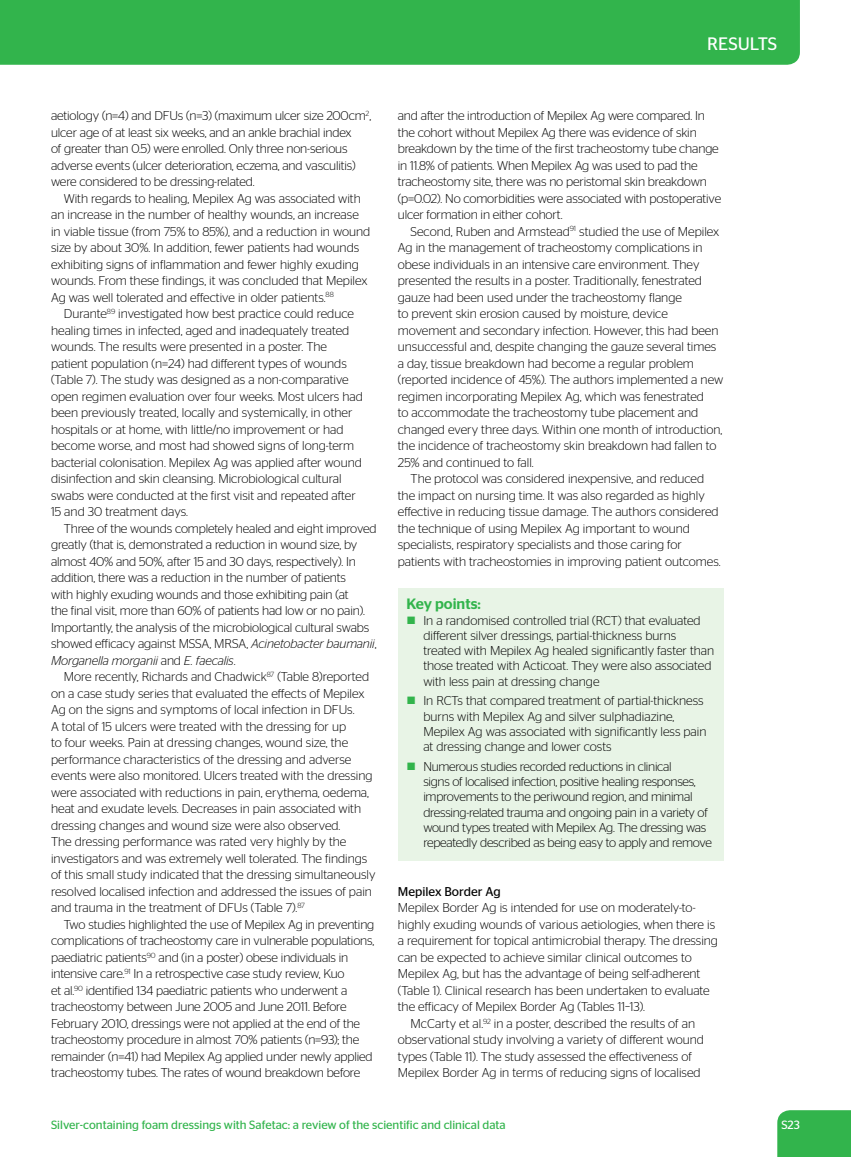
<style>
.page{position:relative;width:851px;height:1157px;background:#fff}
.page>*{position:absolute;margin:0;border:0;box-sizing:border-box;transform-origin:0 0}
.t1{font:18px "Stag Sans";color:#fff}
.t2{font:500 15px "Stag Sans";color:#32b44c}
.t3{font:300 12.75px/16.5px "Stag Sans";color:#000}
.t4{font:300 12.75px/15.3px "Stag Sans";letter-spacing:-.02em;color:#000}
.t5{font:12.75px "Stag Sans";color:#000}
.t6{font:12px "Stag Sans";color:#32b44c}
.t7{font:12px "Stag Sans";color:#fff}
.s1{font-style:italic}
.s2{color:#32b44c}
</style>
<div class="page">
<div style="left:0;top:0;width:799px;height:65px;background:#32b44c"></div>
<div style="left:777px;top:1110px;width:73px;height:47px;background:#32b44c"></div>
<div style="left:398px;top:588px;width:325px;height:273px;background:#e8f4e6"></div>
<h1 class="t1" style="left:707px;top:34px;width:72px">RESULTS</h1>
<p class="t3" style="left:51px;top:107px;width:321px">aetiology (n=4) and DFUs (n=3) (maximum ulcer size 200cm<sup>2</sup>, ulcer age of at least six weeks, and an ankle brachial index<br>of greater than 0.5) were enrolled. Only three non-serious adverse events (ulcer deterioration, eczema, and vasculitis) were considered to be dressing-related.</p>
<p class="t3" style="left:51px;top:190px;width:321px;text-indent:13px">With regards to healing, Mepilex Ag was associated with an increase in the number of healthy wounds, an increase in viable tissue (from 75% to 85%), and a reduction in wound size by about 30%. In addition, fewer patients had wounds exhibiting signs of inflammation and fewer highly exuding wounds. From these findings, it was concluded that Mepilex Ag was well tolerated and efective in older patients.<sup>88</sup></p>
<p class="t3" style="left:51px;top:305px;width:313px;text-indent:13px">Durante<sup>89</sup> investigated how best practice could reduce healing times in infected, aged and inadequately treated wounds. The results were presented in a poster. The patient population (n=24) had diferent types of wounds (Table 7). The study was designed as a non-comparative open regimen evaluation over four weeks. Most ulcers had been previously treated, locally and systemically, in other hospitals or at home, with little/no improvement or had become worse, and most had showed signs of long-term bacterial colonisation. Mepilex Ag was applied after wound disinfection and skin cleansing. Microbiological cultural swabs were conducted at the first visit and repeated after 15 and 30 treatment days.</p>
<p class="t3" style="left:51px;top:520px;width:327px;text-indent:13px">Three of the wounds completely healed and eight improved greatly (that is, demonstrated a reduction in wound size, by almost 40% and 50%, after 15 and 30 days, respectively). In addition, there was a reduction in the number of patients<br>with highly exuding wounds and those exhibiting pain (at<br>the final visit, more than 60% of patients had low or no pain).<br>Importantly, the analysis of the microbiological cultural swabs showed eficacy against MSSA, MRSA, <span class="s1">Acinetobacter baumanii</span>, <span class="s1">Morganella morganii</span> and <span class="s1">E. faecalis</span>.</p>
<p class="t3" style="left:51px;top:668px;width:326px;text-indent:13px">More recently, Richards and Chadwick<sup>87</sup> (Table 8)reported on a case study series that evaluated the efects of Mepilex Ag on the signs and symptoms of local infection in DFUs.<br>A total of 15 ulcers were treated with the dressing for up<br>to four weeks. Pain at dressing changes, wound size, the performance characteristics of the dressing and adverse events were also monitored. Ulcers treated with the dressing were associated with reductions in pain, erythema, oedema, heat and exudate levels. Decreases in pain associated with dressing changes and wound size were also observed.<br>The dressing performance was rated very highly by the investigators and was extremely well tolerated. The findings of this small study indicated that the dressing simultaneously resolved localised infection and addressed the issues of pain and trauma in the treatment of DFUs (Table 7).<sup>87</sup></p>
<p class="t3" style="left:51px;top:916px;width:325px;text-indent:13px">Two studies highlighted the use of Mepilex Ag in preventing complications of tracheostomy care in vulnerable populations, paediatric patients<sup>90</sup> and (in a poster) obese individuals in intensive care.<sup>91</sup> In a retrospective case study review, Kuo<br>et al.<sup>90</sup> identified 134 paediatric patients who underwent a tracheostomy between June 2005 and June 2011. Before February 2010, dressings were not applied at the end of the tracheostomy procedure in almost 70% patients (n=93); the remainder (n=41) had Mepilex Ag applied under newly applied tracheostomy tubes. The rates of wound breakdown before</p>
<p class="t3" style="left:398px;top:107px;width:325px">and after the introduction of Mepilex Ag were compared. In the cohort without Mepilex Ag there was evidence of skin breakdown by the time of the first tracheostomy tube change in 11.8% of patients. When Mepilex Ag was used to pad the tracheostomy site, there was no peristomal skin breakdown (p=0.02). No comorbidities were associated with postoperative ulcer formation in either cohort.</p>
<p class="t3" style="left:398px;top:223px;width:327px;text-indent:13px">Second, Ruben and Armstead<sup>91</sup> studied the use of Mepilex Ag in the management of tracheostomy complications in obese individuals in an intensive care environment. They presented the results in a poster. Traditionally, fenestrated gauze had been used under the tracheostomy flange<br>to prevent skin erosion caused by moisture, device movement and secondary infection. However, this had been unsuccessful and, despite changing the gauze several times a day, tissue breakdown had become a regular problem (reported incidence of 45%). The authors implemented a new regimen incorporating Mepilex Ag, which was fenestrated<br>to accommodate the tracheostomy tube placement and changed every three days. Within one month of introduction, the incidence of tracheostomy skin breakdown had fallen to 25% and continued to fall.</p>
<p class="t3" style="left:398px;top:470px;width:324px;text-indent:13px">The protocol was considered inexpensive, and reduced the impact on nursing time. It was also regarded as highly efective in reducing tissue damage. The authors considered the technique of using Mepilex Ag important to wound specialists, respiratory specialists and those caring for patients with tracheostomies in improving patient outcomes.</p>
<p class="t2" style="left:406px;top:595px;width:76px">Key points:</p>
<p class="t3" style="left:423px;top:612px;width:292px;line-height:15.3px;text-indent:-17px"><span class="s2">■</span> In a randomised controlled trial (RCT) that evaluated diferent silver dressings, partial-thickness burns treated with Mepilex Ag healed significantly faster than those treated with Acticoat. They were also associated with less pain at dressing change</p>
<p class="t3" style="left:423px;top:693px;width:284px;line-height:15.3px;text-indent:-17px"><span class="s2">■</span> In RCTs that compared treatment of partial-thickness burns with Mepilex Ag and silver sulphadiazine, Mepilex Ag was associated with significantly less pain at dressing change and lower costs</p>
<p class="t4" style="left:423px;top:758px;width:290px;text-indent:-17px"><span class="s2">■</span> Numerous studies recorded reductions in clinical<br>signs of localised infection, positive healing responses, improvements to the periwound region, and minimal dressing-related trauma and ongoing pain in a variety of wound types treated with Mepilex Ag. The dressing was repeatedly described as being easy to apply and remove</p>
<p class="t5" style="left:398px;top:884px;width:104px">Mepilex Border Ag</p>
<p class="t3" style="left:398px;top:899px;width:321px">Mepilex Border Ag is intended for use on moderately-to&shy;highly exuding wounds of various aetiologies, when there is a requirement for topical antimicrobial therapy. The dressing can be expected to achieve similar clinical outcomes to Mepilex Ag, but has the advantage of being self-adherent (Table 1). Clinical research has been undertaken to evaluate the eficacy of Mepilex Border Ag (Tables 11–13).</p>
<p class="t3" style="left:398px;top:1015px;width:307px;text-indent:13px">McCarty et al.<sup>92</sup> in a poster, described the results of an observational study involving a variety of diferent wound types (Table 11). The study assessed the efectiveness of Mepilex Border Ag in terms of reducing signs of localised</p>
<p class="t6" style="left:51px;top:1118px;width:456px">Silver-containing foam dressings with Safetac: a review of the scientific and clinical data</p>
<p class="t7" style="left:781px;top:1118px;width:20px">S23</p>
</div>
